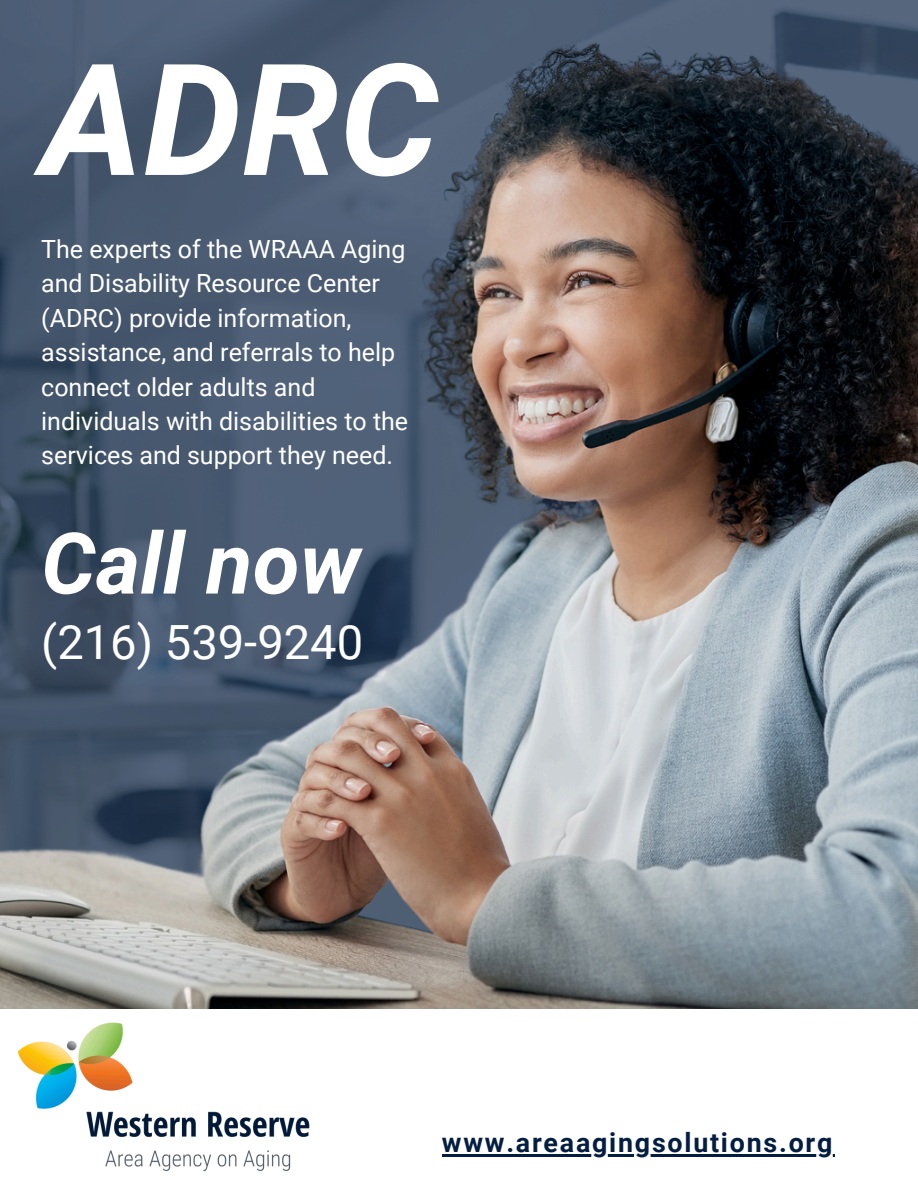
<style>
.page{position:relative;width:918px;height:1188px;background:#fff}
.page>*{position:absolute;margin:0;border:0;box-sizing:border-box;transform-origin:0 0}
.t1{font:italic 700 155.4px "Roboto";color:#fff}
.t2{font:italic 700 85.2px "Roboto";color:#fff}
.t3{font:47.1px "Roboto";color:#fff}
.t4{font:700 26.85px "Roboto";letter-spacing:.065em;color:#041e42}
.t5{font:25.05px/34.3px "Roboto";color:#fff}
</style>
<div class="page">
<img style="left:0;top:0;width:918px;height:1009px">
<hr style="left:442px;top:1155px;width:392px;height:2px;background:#041e42">
<img style="left:19px;top:1022px;width:291px;height:150px">
<h1 class="t1" style="left:41px;top:31px;width:399px">ADRC</h1>
<p class="t5" style="left:41px;top:232px;width:368px">The experts of the WRAAA Aging and Disability Resource Center (ADRC) provide information, assistance, and referrals to help connect older adults and individuals with disabilities to the services and support they need.</p>
<p class="t2" style="left:41px;top:515px;width:321px">Call now</p>
<p class="t3" style="left:41px;top:616px;width:324px">(216) 539-9240</p>
<h2 class="t4" style="left:442px;top:1128px;width:392px">www.areaagingsolutions.org</h2>
</div>
